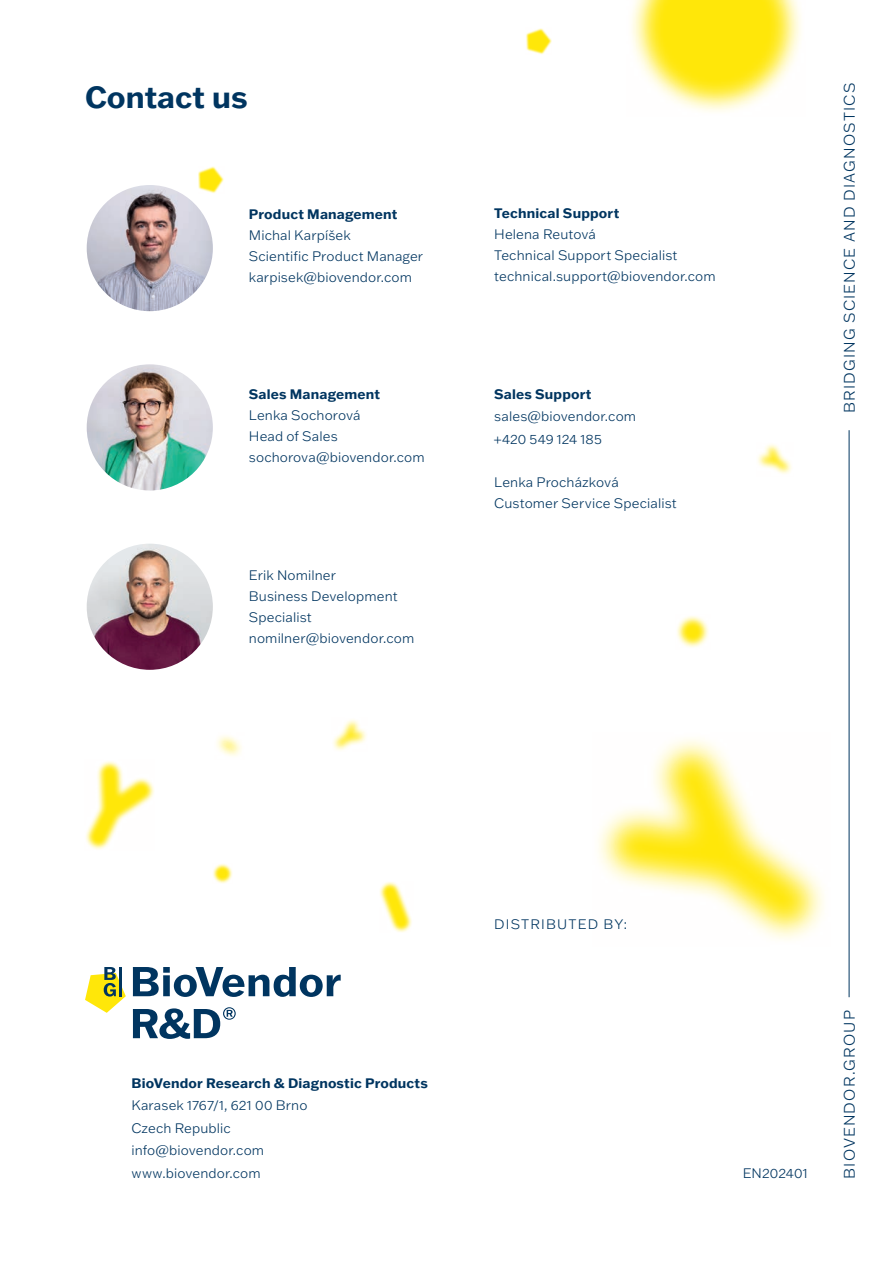
<style>
.page{position:relative;width:893px;height:1263px;background:#fff}
.page>*{position:absolute;margin:0;border:0;box-sizing:border-box;transform-origin:0 0}
.t1{font:700 30px "Franklin Gothic ATF";color:#003560}
.t2{font:300 15px "Franklin Gothic ATF";letter-spacing:.08em;color:#003560}
.t3{font:300 13.5px/21px "Franklin Gothic ATF";letter-spacing:.01em;color:#003560}
.t4{font:700 13.5px "Franklin Gothic ATF";letter-spacing:.015em;color:#003560}
.t5{font:300 13.5px "Franklin Gothic ATF";letter-spacing:.085em;color:#003560}
</style>
<div class="page">
<svg style="left:133px;top:967px;width:208px;height:30px"></svg>
<svg style="left:85px;top:967px;width:41px;height:46px"></svg>
<hr style="left:120px;top:967px;width:2px;height:29px;background:#003560">
<svg style="left:133px;top:1007px;width:103px;height:32px"></svg>
<svg style="left:598px;top:739px;width:226px;height:201px"></svg>
<svg style="left:613px;top:752px;width:198px;height:174px"></svg>
<svg style="left:631px;top:0;width:170px;height:112px"></svg>
<svg style="left:645px;top:0;width:142px;height:98px;background:#ffeb38"></svg>
<svg style="left:86px;top:761px;width:68px;height:89px"></svg>
<svg style="left:89px;top:765px;width:62px;height:82px"></svg>
<svg style="left:213px;top:864px;width:20px;height:20px"></svg>
<svg style="left:216px;top:867px;width:13px;height:13px"></svg>
<svg style="left:526px;top:28px;width:26px;height:27px"></svg>
<svg style="left:527px;top:30px;width:23px;height:23px"></svg>
<hr style="left:849px;top:430px;width:1px;height:567px;background:#003560">
<img style="left:87px;top:185px;width:126px;height:126px;border-radius:63px">
<img style="left:87px;top:364px;width:126px;height:126px;border-radius:63px">
<img style="left:87px;top:544px;width:126px;height:126px;border-radius:63px">
<svg style="left:198px;top:166px;width:26px;height:27px"></svg>
<svg style="left:200px;top:168px;width:22px;height:23px"></svg>
<svg style="left:333px;top:720px;width:34px;height:30px"></svg>
<svg style="left:337px;top:723px;width:25px;height:23px"></svg>
<svg style="left:758px;top:444px;width:34px;height:30px"></svg>
<svg style="left:762px;top:448px;width:25px;height:22px"></svg>
<svg style="left:677px;top:616px;width:32px;height:32px"></svg>
<svg style="left:682px;top:621px;width:22px;height:21px"></svg>
<svg style="left:217px;top:735px;width:25px;height:21px"></svg>
<svg style="left:222px;top:740px;width:14px;height:11px"></svg>
<svg style="left:380px;top:882px;width:32px;height:50px"></svg>
<svg style="left:382px;top:885px;width:28px;height:45px"></svg>
<h1 class="t1" style="left:85px;top:77px;width:164px">Contact us</h1>
<p class="t4" style="left:249px;top:205px;width:150px">Product Management</p>
<p class="t3" style="left:249px;top:225px;width:176px">Michal Karpíšek<br>Scientific Product Manager karpisek@biovendor.com</p>
<p class="t4" style="left:249px;top:385px;width:133px">Sales Management</p>
<p class="t3" style="left:249px;top:404px;width:177px">Lenka Sochorová<br>Head of Sales sochorova@biovendor.com</p>
<p class="t3" style="left:249px;top:565px;width:167px">Erik Nomilner<br>Business Development<br>Specialist nomilner@biovendor.com</p>
<p class="t4" style="left:494px;top:204px;width:127px">Technical Support</p>
<p class="t3" style="left:494px;top:223px;width:223px">Helena Reutová<br>Technical Support Specialist technical.support@biovendor.com</p>
<p class="t4" style="left:494px;top:385px;width:99px">Sales Support</p>
<p class="t3" style="left:494px;top:405px;width:143px;line-height:22.5px">sales@biovendor.com +420 549 124 185</p>
<p class="t3" style="left:494px;top:471px;width:184px">Lenka Procházková<br>Customer Service Specialist</p>
<p class="t2" style="left:839px;top:413px;width:332px;rotate:-90deg">BRIDGING SCIENCE AND DIAGNOSTICS</p>
<p class="t4" style="left:131px;top:1074px;width:298px">BioVendor Research &amp; Diagnostic Products</p>
<p class="t3" style="left:131px;top:1094px;width:177px;line-height:22.5px">Karasek 1767/1, 621 00 Brno<br>Czech Republic info@biovendor.com www.biovendor.com</p>
<p class="t5" style="left:494px;top:915px;width:134px">DISTRIBUTED BY:</p>
<p class="t3" style="left:743px;top:1162px;width:67px">EN202401</p>
<p class="t2" style="left:839px;top:1179px;width:170px;rotate:-90deg">BIOVENDOR.GROUP</p>
</div>
